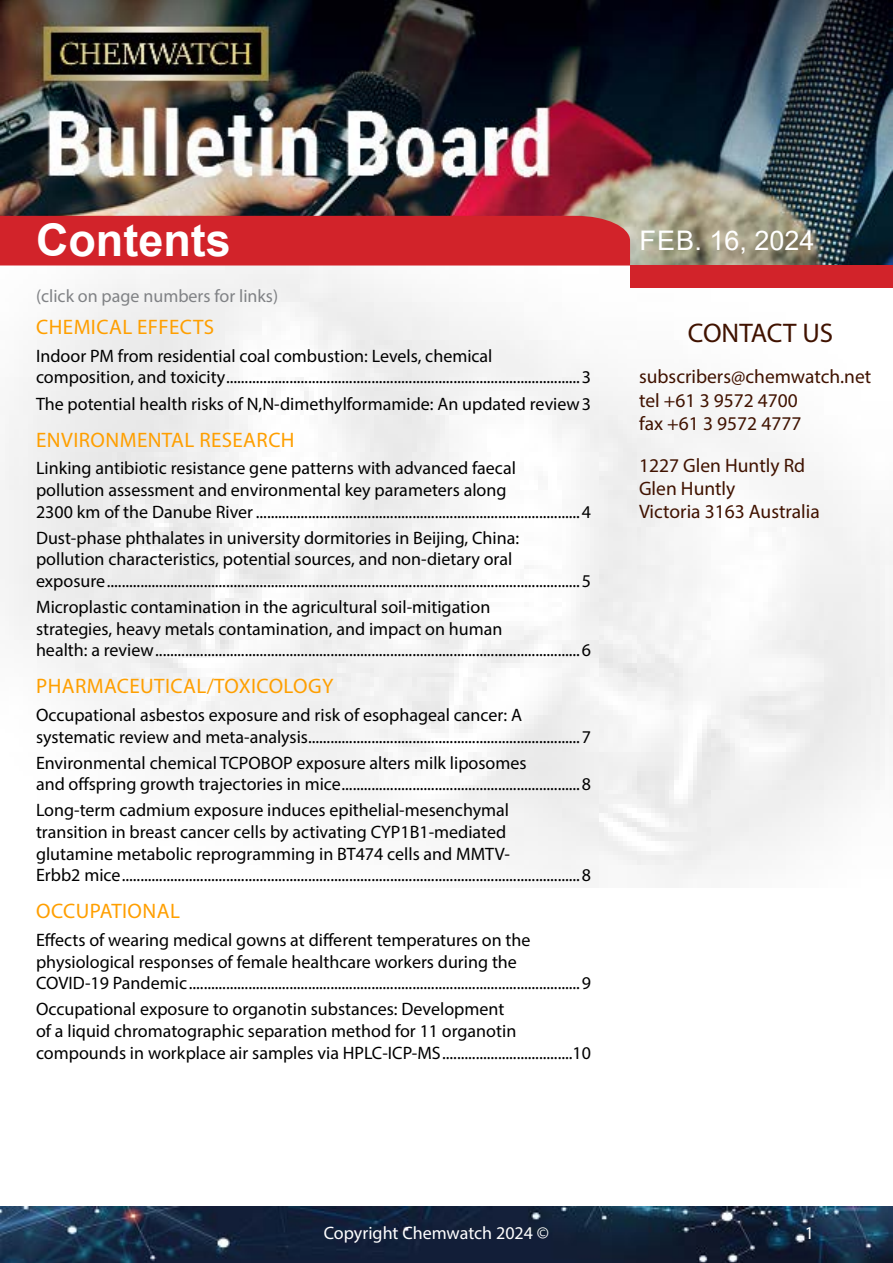
<style>
.page{position:relative;width:893px;height:1263px;background:#fff}
.page>*{position:absolute;margin:0;border:0;box-sizing:border-box;transform-origin:0 0}
.t1{font:700 45px "Arial";color:#fff}
.t2{font:27px "Arial";color:#fff}
.t3{font:27px "Myriad Pro";color:#401200}
.t4{font:21px "Myriad Pro";letter-spacing:.02em;color:#ff9f00}
.t5{font:19.5px/23.4px "Myriad Pro";color:#401200}
.t6{font:18px/21.6px "Myriad Pro";color:#000}
.t7{font:18px "Myriad Pro";color:#808285}
.t8{font:18px "Myriad Pro";color:#fff}
</style>
<div class="page">
<img style="left:0;top:0;width:893px;height:887px">
<div style="left:630px;top:265px;width:263px;height:23px;background:#d2232a"></div>
<div style="left:0;top:216px;width:630px;height:50px;background:#d2232a"></div>
<img style="left:0;top:1207px;width:893px;height:56px">
<h1 class="t1" style="left:36px;top:209px;width:196px">Contents</h1>
<h2 class="t2" style="left:640px;top:221px;width:176px">Feb. 16, 2024</h2>
<p class="t7" style="left:36px;top:284px;width:244px">(click on page numbers for links)</p>
<p class="t4" style="left:36px;top:314px;width:180px">CHEMICAL EFFECTS</p>
<p class="t6" style="left:36px;top:345px;width:556px">Indoor PM from residential coal combustion: Levels, chemical composition, and toxicity...............................................................................................3</p>
<p class="t6" style="left:36px;top:392px;width:556px">The potential health risks of N,N-dimethylformamide: An updated review3</p>
<p class="t4" style="left:36px;top:427px;width:260px">ENVIRONMENTAL RESEARCH</p>
<p class="t6" style="left:36px;top:457px;width:556px">Linking antibiotic resistance gene patterns with advanced faecal<br>pollution assessment and environmental key parameters along<br>2300 km of the Danube River.......................................................................................4</p>
<p class="t6" style="left:36px;top:526px;width:556px">Dust-phase phthalates in university dormitories in Beijing, China: pollution characteristics, potential sources, and non-dietary oral exposure...............................................................................................................................5</p>
<p class="t6" style="left:36px;top:596px;width:556px">Microplastic contamination in the agricultural soil-mitigation<br>strategies, heavy metals contamination, and impact on human<br>health: a review..................................................................................................................6</p>
<p class="t4" style="left:36px;top:673px;width:299px">PHARMACEUTICAL/TOXICOLOGY</p>
<p class="t6" style="left:36px;top:704px;width:556px">Occupational asbestos exposure and risk of esophageal cancer: A systematic review and meta-analysis.........................................................................7</p>
<p class="t6" style="left:36px;top:751px;width:556px">Environmental chemical TCPOBOP exposure alters milk liposomes<br>and offspring growth trajectories in mice................................................................8</p>
<p class="t6" style="left:36px;top:799px;width:556px">Long-term cadmium exposure induces epithelial-mesenchymal<br>transition in breast cancer cells by activating CYP1B1-mediated<br>glutamine metabolic reprogramming in BT474 cells and MMTV-<br>Erbb2 mice...........................................................................................................................8</p>
<p class="t4" style="left:36px;top:898px;width:145px">OCCUPATIONAL</p>
<p class="t6" style="left:36px;top:929px;width:556px">Effects of wearing medical gowns at different temperatures on the physiological responses of female healthcare workers during the<br>COVID-19 Pandemic.........................................................................................................9</p>
<p class="t6" style="left:36px;top:998px;width:556px">Occupational exposure to organotin substances: Development<br>of a liquid chromatographic separation method for 11 organotin compounds in workplace air samples via HPLC-ICP-MS...................................10</p>
<h2 class="t3" style="left:688px;top:316px;width:147px">CONTACT US</h2>
<p class="t5" style="left:639px;top:365px;width:234px">subscribers@chemwatch.net tel +61 3 9572 4700<br>fax +61 3 9572 4777</p>
<p class="t5" style="left:639px;top:453px;width:182px">1227 Glen Huntly Rd<br>Glen Huntly<br>Victoria 3163 Australia</p>
<p class="t8" style="left:324px;top:1222px;width:227px">Copyright Chemwatch 2024 ©</p>
<p class="t8" style="left:805px;top:1222px;width:11px">1</p>
</div>
